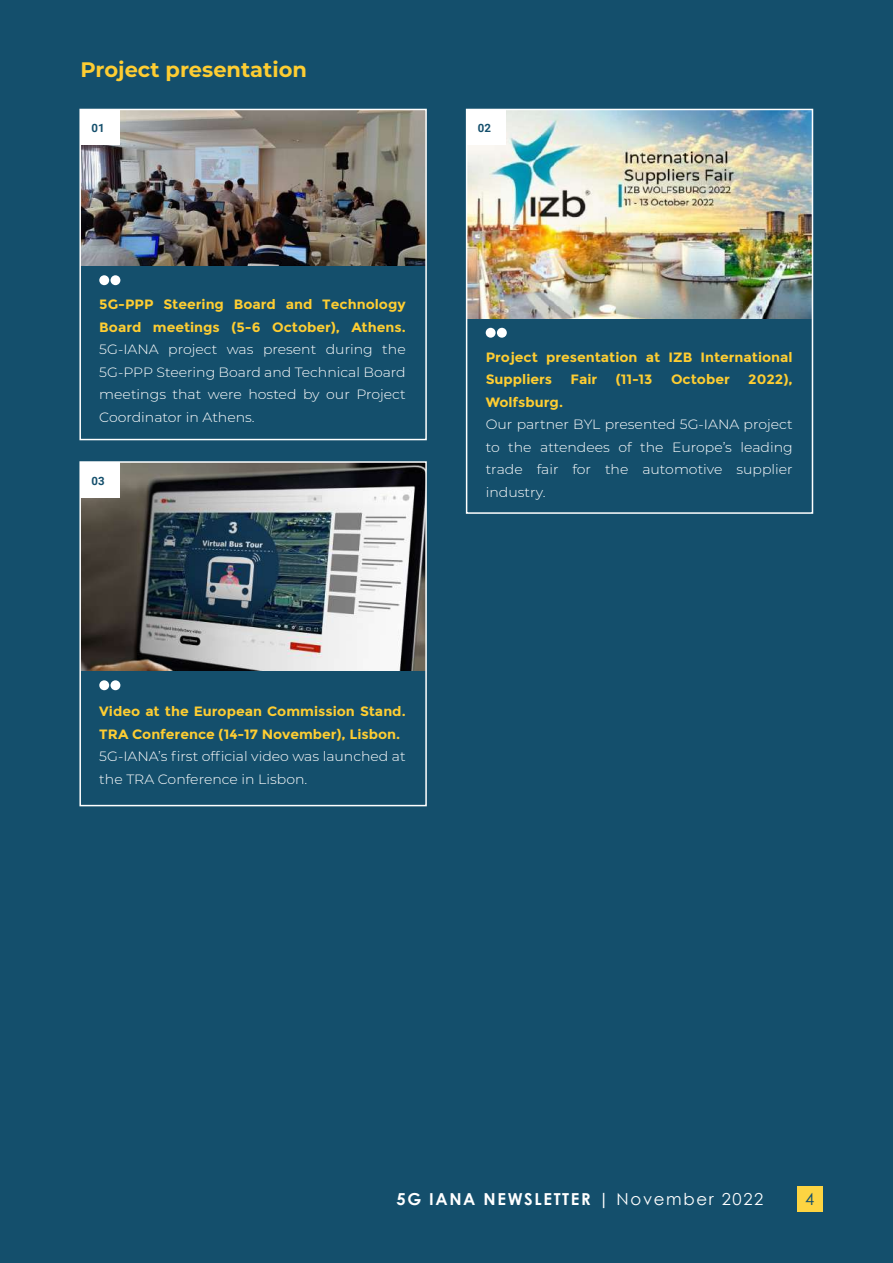
<style>
.page{position:relative;width:893px;height:1263px;background:#144f6c}
.page>*{position:absolute;margin:0;border:0;box-sizing:border-box;transform-origin:0 0}
.t1{font:700 21px "Montserrat";color:#fecd32}
.t2{font:700 16.5px "Century Gothic";letter-spacing:.1em;color:#fff}
.t3{font:16.5px "Century Gothic";color:#144f6c}
.t4{font:300 13.5px/22.5px "Montserrat";color:#fff;text-align:justify;scale:1.04 1}
.t5{font:700 13.5px/22.5px "Montserrat";color:#fecd32;scale:1.04 1}
.t6{font:700 11.4px "Roboto";color:#144f6c}
.s1{font-weight:400}
</style>
<div class="page">
<div style="left:99px;top:680px;width:10px;height:10px;background:#fff;border-radius:50%"></div>
<div style="left:111px;top:680px;width:9px;height:10px;background:#fff;border-radius:50%"></div>
<img style="left:82px;top:464px;width:342px;height:206px">
<div style="left:79px;top:461px;width:348px;height:345px;border:2px solid #fff"></div>
<div style="left:80px;top:462px;width:40px;height:35px;background:#fff"></div>
<img style="left:469px;top:112px;width:341px;height:206px">
<div style="left:467px;top:109px;width:39px;height:36px;background:#fff"></div>
<div style="left:486px;top:328px;width:10px;height:10px;background:#fff;border-radius:50%"></div>
<div style="left:497px;top:328px;width:10px;height:10px;background:#fff;border-radius:50%"></div>
<div style="left:466px;top:109px;width:347px;height:405px;border:2px solid #fff"></div>
<div style="left:99px;top:275px;width:10px;height:10px;background:#fff;border-radius:50%"></div>
<div style="left:111px;top:275px;width:9px;height:10px;background:#fff;border-radius:50%"></div>
<img style="left:82px;top:112px;width:342px;height:153px">
<div style="left:79px;top:109px;width:348px;height:331px;border:2px solid #fff"></div>
<div style="left:80px;top:109px;width:40px;height:36px;background:#fff"></div>
<div style="left:797px;top:1186px;width:26px;height:26px;background:#fdd442"></div>
<h1 class="t1" style="left:80px;top:55px;width:228px">Project presentation</h1>
<p class="t6" style="left:91px;top:120px;width:15px">01</p>
<p class="t5" style="left:99px;top:293px;width:296px">5G-PPP Steering Board and Technology<br>Board meetings (5-6 October), Athens.</p>
<p class="t4" style="left:99px;top:338px;width:296px">5G-IANA project was present during the 5G-PPP Steering Board and Technical Board meetings that were hosted by our Project Coordinator in Athens.</p>
<p class="t6" style="left:91px;top:473px;width:15px">03</p>
<p class="t6" style="left:478px;top:120px;width:15px">02</p>
<p class="t5" style="left:486px;top:346px;width:297px">Project presentation at IZB International<br>Suppliers</p>
<p class="t5" style="left:571px;top:368px;width:27px">Fair</p>
<p class="t5" style="left:616px;top:368px;width:37px">(11-13</p>
<p class="t5" style="left:671px;top:368px;width:58px">October</p>
<p class="t5" style="left:748px;top:368px;width:44px">2022),</p>
<p class="t5" style="left:486px;top:391px;width:76px">Wolfsburg.</p>
<p class="t4" style="left:486px;top:413px;width:297px">Our partner BYL presented 5G-IANA project to the attendees of the Europe’s leading trade fair for the automotive supplier industry.</p>
<p class="t5" style="left:99px;top:700px;width:296px">Video at the European Commission Stand.<br>TRA Conference (14-17 November), Lisbon.</p>
<p class="t4" style="left:99px;top:744px;width:296px">5G-IANA’s first official video was launched at the TRA Conference in Lisbon.</p>
<p class="t2" style="left:396px;top:1186px;width:368px">5G IANA NEWSLETTER | <span class="s1">November 2022</span></p>
<p class="t3" style="left:805px;top:1187px;width:11px">4</p>
</div>
